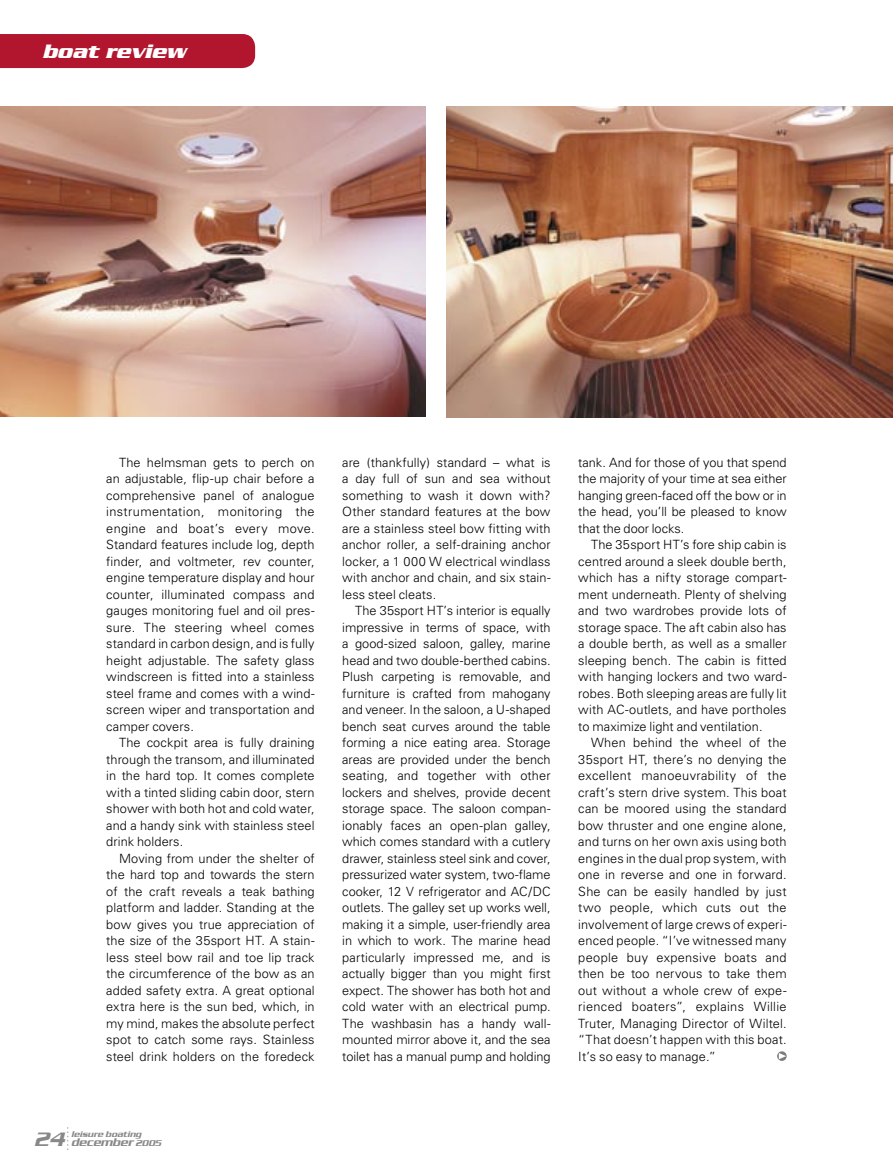
<style>
.page{position:relative;width:893px;height:1174px;background:#fff}
.page>*{position:absolute;margin:0;border:0;box-sizing:border-box;transform-origin:0 0}
.t1{font:italic 700 21px "Serpentine";color:#fff}
.t2{font:300 12.75px/16.5px "Univers";letter-spacing:.005em;color:#000;text-align:justify}
.t3{font:italic 500 12px "Serpentine";color:#888}
.t4{font:italic 500 9px "Serpentine";color:#888}
.s1{font-size:21px}
.s2{font-size:9px}
</style>
<div class="page">
<img style="left:0;top:106px;width:425px;height:311px">
<img style="left:446px;top:106px;width:447px;height:311px">
<svg style="left:67px;top:1127px;width:1px;height:23px"></svg>
<div style="left:0;top:34px;width:255px;height:34px;background:#b1162e"></div>
<svg style="left:777px;top:1051px;width:10px;height:9px"></svg>
<svg style="left:779px;top:1053px;width:7px;height:6px"></svg>
<h1 class="t1" style="left:43px;top:39px;width:145px">boat review</h1>
<p class="t2" style="left:106px;top:454px;width:210px;text-indent:13px">The helmsman gets to perch on an adjustable, flip-up chair before a comprehensive panel of analogue instrumentation, monitoring the engine and boat’s every move.<br>Standard features include log, depth finder, and voltmeter, rev counter, engine temperature display and hour counter, illuminated compass and gauges monitoring fuel and oil pres&shy;sure. The steering wheel comes standard in carbon design, and is fully height adjustable. The safety glass windscreen is fitted into a stainless steel frame and comes with a wind&shy;screen wiper and transportation and camper covers.</p>
<p class="t2" style="left:106px;top:734px;width:210px;text-indent:13px">The cockpit area is fully draining through the transom, and illuminated in the hard top. It comes complete with a tinted sliding cabin door, stern shower with both hot and cold water, and a handy sink with stainless steel drink holders.</p>
<p class="t2" style="left:106px;top:850px;width:210px;text-indent:13px">Moving from under the shelter of the hard top and towards the stern of the craft reveals a teak bathing platform and ladder. Standing at the bow gives you true appreciation of the size of the 35sport HT. A stain&shy;less steel bow rail and toe lip track the circumference of the bow as an added safety extra. A great optional extra here is the sun bed, which, in my mind, makes the absolute perfect spot to catch some rays. Stainless steel drink holders on the foredeck</p>
<p class="t4" style="left:71px;top:1129px;width:71px">leisure boating</p>
<p class="t3" style="left:34px;top:1135px;width:129px"><span class="s1">24</span> december <span class="s2">2005</span></p>
<p class="t2" style="left:342px;top:454px;width:210px">are (thankfully) standard – what is a day full of sun and sea without something to wash it down with?<br>Other standard features at the bow are a stainless steel bow fitting with anchor roller, a self-draining anchor locker, a 1 000 W electrical windlass with anchor and chain, and six stain&shy;less steel cleats.</p>
<p class="t2" style="left:342px;top:602px;width:210px;text-indent:13px">The 35sport HT’s interior is equally impressive in terms of space, with a good-sized saloon, galley, marine head and two double-berthed cabins.<br>Plush carpeting is removable, and furniture is crafted from mahogany and veneer. In the saloon, a U-shaped bench seat curves around the table forming a nice eating area. Storage areas are provided under the bench seating, and together with other lockers and shelves, provide decent storage space. The saloon compan&shy;ionably faces an open-plan galley, which comes standard with a cutlery drawer, stainless steel sink and cover, pressurized water system, two-flame cooker, 12 V refrigerator and AC/DC outlets. The galley set up works well, making it a simple, user-friendly area in which to work. The marine head particularly impressed me, and is actually bigger than you might first expect. The shower has both hot and cold water with an electrical pump.<br>The washbasin has a handy wall&shy;mounted mirror above it, and the sea toilet has a manual pump and holding</p>
<p class="t2" style="left:578px;top:454px;width:210px">tank. And for those of you that spend the majority of your time at sea either hanging green-faced off the bow or in the head, you’ll be pleased to know that the door locks.</p>
<p class="t2" style="left:578px;top:536px;width:210px;text-indent:13px">The 35sport HT’s fore ship cabin is centred around a sleek double berth, which has a nifty storage compart&shy;ment underneath. Plenty of shelving and two wardrobes provide lots of storage space. The aft cabin also has a double berth, as well as a smaller sleeping bench. The cabin is fitted with hanging lockers and two ward&shy;robes. Both sleeping areas are fully lit with AC-outlets, and have portholes to maximize light and ventilation.</p>
<p class="t2" style="left:578px;top:734px;width:210px;text-indent:13px">When behind the wheel of the 35sport HT, there’s no denying the excellent manoeuvrability of the craft’s stern drive system. This boat can be moored using the standard bow thruster and one engine alone, and turns on her own axis using both engines in the dual prop system, with one in reverse and one in forward.<br>She can be easily handled by just two people, which cuts out the involvement of large crews of experi&shy;enced people. “I’ve witnessed many people buy expensive boats and then be too nervous to take them out without a whole crew of expe&shy;rienced boaters”, explains Willie Truter, Managing Director of Wiltel. “That doesn’t happen with this boat.<br>It’s so easy to manage.”</p>
</div>
